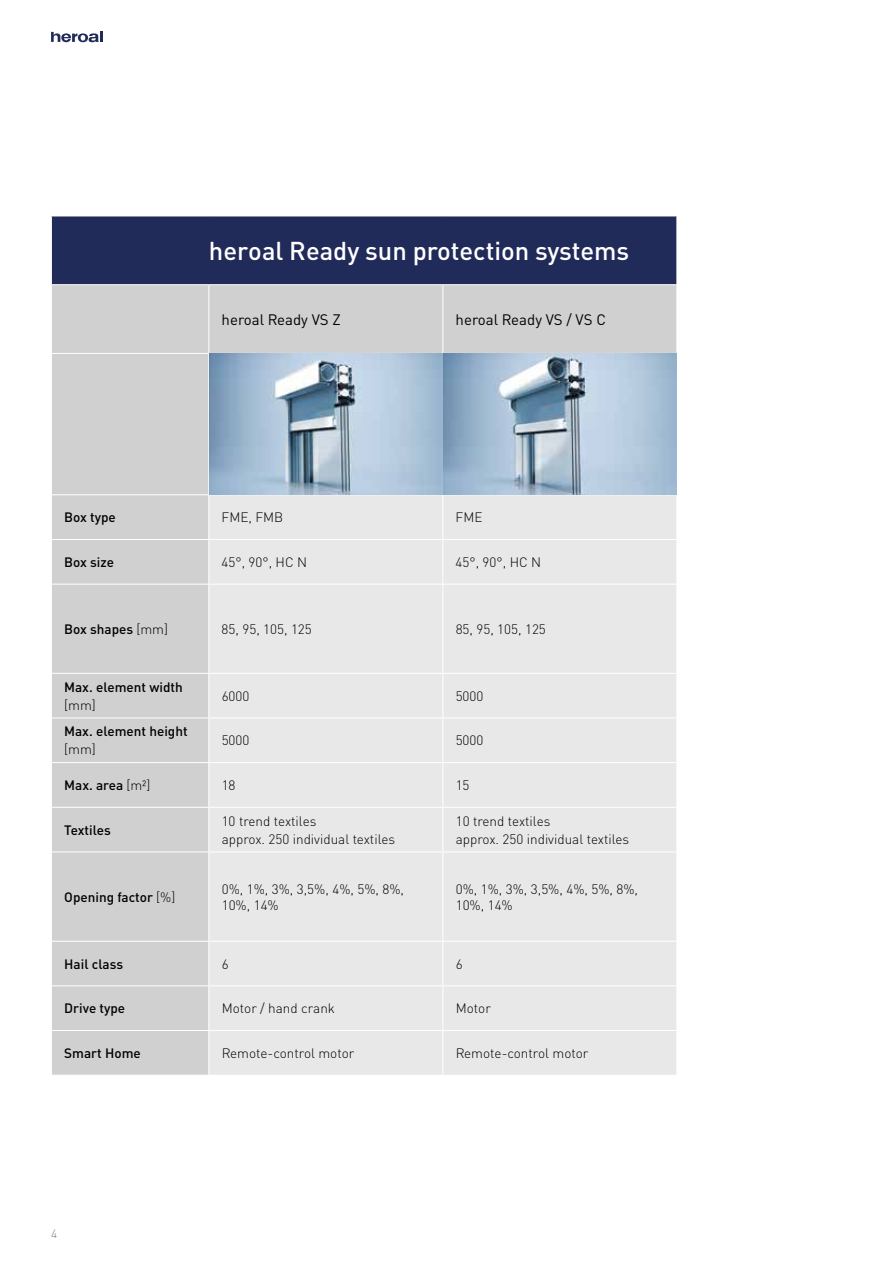
<style>
.page{position:relative;width:885px;height:1263px;background:#fff}
.page>*{position:absolute;margin:0;border:0;box-sizing:border-box;transform-origin:0 0}
.t1{font:500 25.5px "DIN Pro";color:#fff}
.t2{font:15px "DIN Pro";color:#000}
.t3{font:300 13.5px/18px "DIN Pro";color:#000}
.t4{font:500 13.5px "DIN Pro";color:#000}
.t5{font:300 12px "DIN Pro";color:#818080}
.s1{font-weight:300}
</style>
<div class="page">
<svg style="left:51px;top:32px;width:51px;height:10px"></svg>
<div style="left:51px;top:216px;width:625px;height:69px;background:#212b59"></div>
<div style="left:52px;top:285px;width:624px;height:790px;background:#d0d0d0"></div>
<div style="left:52px;top:354px;width:156px;height:676px;background:#d0d0d0"></div>
<div style="left:209px;top:495px;width:467px;height:580px;background:#e8e8e8"></div>
<hr style="left:51px;top:216px;width:158px;height:1px;background:#fff">
<hr style="left:51px;top:216px;width:1px;height:68px;background:#fff">
<hr style="left:209px;top:216px;width:234px;height:1px;background:#fff">
<hr style="left:443px;top:216px;width:234px;height:1px;background:#fff">
<hr style="left:51px;top:284px;width:158px;height:1px;background:#fff">
<hr style="left:209px;top:284px;width:234px;height:1px;background:#fff">
<hr style="left:208px;top:285px;width:1px;height:68px;background:#fff">
<hr style="left:443px;top:284px;width:234px;height:1px;background:#fff">
<hr style="left:442px;top:285px;width:1px;height:68px;background:#fff">
<hr style="left:51px;top:353px;width:158px;height:1px;background:#fff">
<hr style="left:209px;top:353px;width:234px;height:1px;background:#fff">
<hr style="left:208px;top:354px;width:1px;height:140px;background:#fff">
<hr style="left:443px;top:353px;width:234px;height:1px;background:#fff">
<hr style="left:51px;top:494px;width:158px;height:1px;background:#fff">
<hr style="left:209px;top:494px;width:234px;height:1px;background:#fff">
<hr style="left:208px;top:495px;width:1px;height:44px;background:#fff">
<hr style="left:443px;top:494px;width:234px;height:1px;background:#fff">
<hr style="left:442px;top:495px;width:1px;height:44px;background:#fff">
<hr style="left:51px;top:539px;width:158px;height:1px;background:#fff">
<hr style="left:209px;top:539px;width:234px;height:1px;background:#fff">
<hr style="left:208px;top:540px;width:1px;height:44px;background:#fff">
<hr style="left:443px;top:539px;width:234px;height:1px;background:#fff">
<hr style="left:442px;top:540px;width:1px;height:44px;background:#fff">
<hr style="left:51px;top:584px;width:158px;height:1px;background:#fff">
<hr style="left:209px;top:584px;width:234px;height:1px;background:#fff">
<hr style="left:208px;top:584px;width:1px;height:89px;background:#fff">
<hr style="left:443px;top:584px;width:234px;height:1px;background:#fff">
<hr style="left:442px;top:584px;width:1px;height:89px;background:#fff">
<hr style="left:51px;top:673px;width:158px;height:1px;background:#fff">
<hr style="left:209px;top:673px;width:234px;height:1px;background:#fff">
<hr style="left:208px;top:674px;width:1px;height:43px;background:#fff">
<hr style="left:443px;top:673px;width:234px;height:1px;background:#fff">
<hr style="left:442px;top:674px;width:1px;height:43px;background:#fff">
<hr style="left:51px;top:717px;width:158px;height:1px;background:#fff">
<hr style="left:209px;top:717px;width:234px;height:1px;background:#fff">
<hr style="left:208px;top:718px;width:1px;height:44px;background:#fff">
<hr style="left:443px;top:717px;width:234px;height:1px;background:#fff">
<hr style="left:442px;top:718px;width:1px;height:44px;background:#fff">
<hr style="left:51px;top:762px;width:158px;height:1px;background:#fff">
<hr style="left:209px;top:762px;width:234px;height:1px;background:#fff">
<hr style="left:208px;top:763px;width:1px;height:44px;background:#fff">
<hr style="left:443px;top:762px;width:234px;height:1px;background:#fff">
<hr style="left:442px;top:763px;width:1px;height:44px;background:#fff">
<hr style="left:51px;top:807px;width:158px;height:1px;background:#fff">
<hr style="left:209px;top:807px;width:234px;height:1px;background:#fff">
<hr style="left:208px;top:808px;width:1px;height:43px;background:#fff">
<hr style="left:443px;top:807px;width:234px;height:1px;background:#fff">
<hr style="left:442px;top:808px;width:1px;height:43px;background:#fff">
<hr style="left:51px;top:851px;width:158px;height:1px;background:#fff">
<hr style="left:209px;top:851px;width:234px;height:1px;background:#fff">
<hr style="left:208px;top:852px;width:1px;height:89px;background:#fff">
<hr style="left:443px;top:851px;width:234px;height:1px;background:#fff">
<hr style="left:442px;top:852px;width:1px;height:89px;background:#fff">
<hr style="left:51px;top:941px;width:158px;height:1px;background:#fff">
<hr style="left:209px;top:941px;width:234px;height:1px;background:#fff">
<hr style="left:208px;top:941px;width:1px;height:44px;background:#fff">
<hr style="left:443px;top:941px;width:234px;height:1px;background:#fff">
<hr style="left:442px;top:941px;width:1px;height:44px;background:#fff">
<hr style="left:51px;top:985px;width:158px;height:1px;background:#fff">
<hr style="left:209px;top:985px;width:234px;height:1px;background:#fff">
<hr style="left:208px;top:986px;width:1px;height:44px;background:#fff">
<hr style="left:443px;top:985px;width:234px;height:1px;background:#fff">
<hr style="left:442px;top:986px;width:1px;height:44px;background:#fff">
<hr style="left:51px;top:1030px;width:158px;height:1px;background:#fff">
<hr style="left:209px;top:1030px;width:234px;height:1px;background:#fff">
<hr style="left:208px;top:1031px;width:1px;height:44px;background:#fff">
<hr style="left:443px;top:1030px;width:234px;height:1px;background:#fff">
<hr style="left:442px;top:1031px;width:1px;height:44px;background:#fff">
<img style="left:209px;top:354px;width:467px;height:140px">
<h1 class="t1" style="left:209px;top:230px;width:422px">heroal Ready sun protection systems</h1>
<p class="t2" style="left:221px;top:308px;width:121px">heroal Ready VS Z</p>
<p class="t2" style="left:455px;top:308px;width:152px">heroal Ready VS / VS C</p>
<p class="t4" style="left:64px;top:506px;width:53px">Box type</p>
<p class="t3" style="left:221px;top:507px;width:63px">FME, FMB</p>
<p class="t3" style="left:455px;top:507px;width:28px">FME</p>
<p class="t4" style="left:64px;top:551px;width:51px">Box size</p>
<p class="t3" style="left:221px;top:552px;width:87px">45°, 90°, HC N</p>
<p class="t3" style="left:455px;top:552px;width:87px">45°, 90°, HC N</p>
<p class="t4" style="left:64px;top:618px;width:105px">Box shapes <span class="s1">[mm]</span></p>
<p class="t3" style="left:222px;top:619px;width:92px">85, 95, 105, 125</p>
<p class="t3" style="left:455px;top:619px;width:92px">85, 95, 105, 125</p>
<p class="t4" style="left:64px;top:676px;width:120px">Max. element width</p>
<p class="t3" style="left:64px;top:695px;width:33px">[mm]</p>
<p class="t4" style="left:64px;top:721px;width:125px">Max. element height</p>
<p class="t3" style="left:64px;top:739px;width:33px">[mm]</p>
<p class="t3" style="left:222px;top:686px;width:29px">6000</p>
<p class="t3" style="left:455px;top:686px;width:29px">5000</p>
<p class="t3" style="left:222px;top:730px;width:29px">5000</p>
<p class="t3" style="left:455px;top:730px;width:29px">5000</p>
<p class="t4" style="left:64px;top:774px;width:88px">Max. area <span class="s1">[m²]</span></p>
<p class="t3" style="left:222px;top:775px;width:15px">18</p>
<p class="t3" style="left:455px;top:775px;width:15px">15</p>
<p class="t4" style="left:64px;top:819px;width:48px">Textiles</p>
<p class="t3" style="left:222px;top:811px;width:175px">10 trend textiles<br>approx. 250 individual textiles</p>
<p class="t3" style="left:455px;top:811px;width:175px">10 trend textiles<br>approx. 250 individual textiles</p>
<p class="t4" style="left:64px;top:886px;width:112px">Opening factor <span class="s1">[%]</span></p>
<p class="t3" style="left:222px;top:879px;width:184px;line-height:16.2px">0%, 1%, 3%, 3,5%, 4%, 5%, 8%,<br>10%, 14%</p>
<p class="t3" style="left:455px;top:879px;width:184px;line-height:16.2px">0%, 1%, 3%, 3,5%, 4%, 5%, 8%,<br>10%, 14%</p>
<p class="t4" style="left:64px;top:953px;width:60px">Hail class</p>
<p class="t3" style="left:222px;top:953px;width:8px">6</p>
<p class="t3" style="left:455px;top:953px;width:8px">6</p>
<p class="t4" style="left:64px;top:997px;width:62px">Drive type</p>
<p class="t3" style="left:222px;top:998px;width:115px">Motor / hand crank</p>
<p class="t3" style="left:455px;top:998px;width:37px">Motor</p>
<p class="t4" style="left:64px;top:1042px;width:78px">Smart Home</p>
<p class="t3" style="left:222px;top:1043px;width:134px">Remote-control motor</p>
<p class="t3" style="left:455px;top:1043px;width:134px">Remote-control motor</p>
<p class="t5" style="left:51px;top:1224px;width:8px">4</p>
</div>
